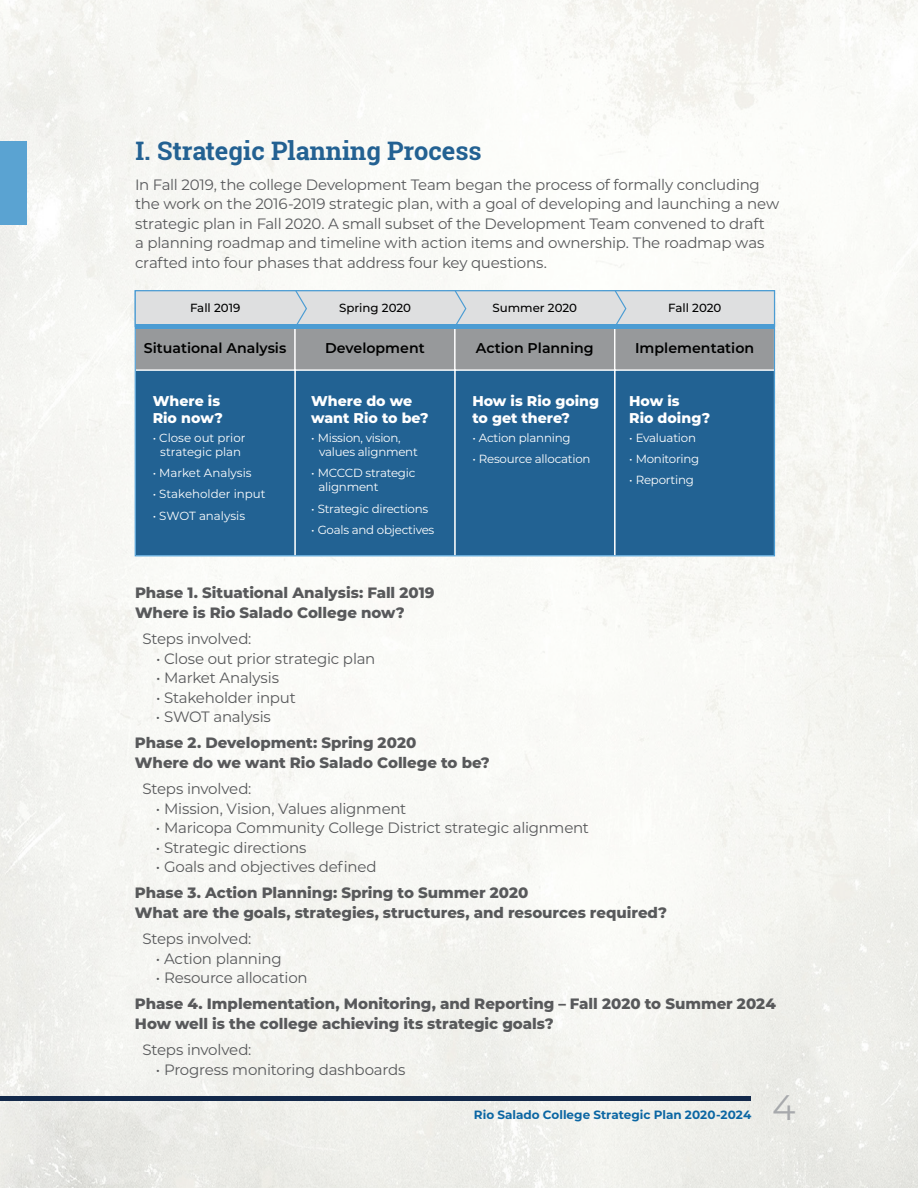
<style>
.page{position:relative;width:918px;height:1188px;background:#fff}
.page>*{position:absolute;margin:0;border:0;box-sizing:border-box;transform-origin:0 0}
.t1{font:35.4px "Montserrat";color:#a7a9ac}
.t2{font:700 25.5px "Roboto Slab";color:#236192}
.t3{font:15px/19.5px "Montserrat";letter-spacing:-.015em;color:#58595b}
.t4{font:800 15px/19.5px "Montserrat";letter-spacing:-.005em;color:#58595b}
.t5{font:800 14.1px/17px "Montserrat";color:#fff}
.t6{font:600 14.1px "Montserrat";color:#000}
.t7{font:700 12px "Montserrat";color:#0b66a3}
.t8{font:11.85px/14.1px "Montserrat";letter-spacing:-.02em;color:#fff}
.t9{font:11.85px/14.1px "Montserrat";color:#fff;text-align:center}
.t10{font:500 11.85px "Montserrat";color:#000}
</style>
<div class="page">
<img style="left:0;top:0;width:918px;height:1188px">
<div style="left:0;top:1096px;width:750px;height:5px;background:#13294b"></div>
<div style="left:615px;top:370px;width:160px;height:186px;background:#226293"></div>
<div style="left:455px;top:370px;width:160px;height:186px;background:#226293"></div>
<div style="left:295px;top:370px;width:160px;height:186px;background:#226293"></div>
<div style="left:295px;top:369px;width:160px;height:187px;border:1px solid #fff"></div>
<div style="left:135px;top:370px;width:160px;height:186px;background:#226293"></div>
<div style="left:135px;top:315px;width:160px;height:55px;background:#97999b"></div>
<div style="left:135px;top:314px;width:160px;height:57px;border:1px solid #fff"></div>
<div style="left:295px;top:315px;width:160px;height:55px;background:#97999b"></div>
<div style="left:295px;top:314px;width:160px;height:57px;border:1px solid #fff"></div>
<div style="left:455px;top:315px;width:160px;height:55px;background:#97999b"></div>
<div style="left:454px;top:314px;width:161px;height:57px;border:1px solid #fff"></div>
<div style="left:615px;top:315px;width:160px;height:55px;background:#97999b"></div>
<div style="left:614px;top:314px;width:161px;height:57px;border:1px solid #fff"></div>
<div style="left:603px;top:291px;width:172px;height:35px;background:#dedfe0"></div>
<div style="left:603px;top:290px;width:172px;height:37px;border:1px solid #4b9cd3"></div>
<svg style="left:134px;top:290px;width:493px;height:38px;background:#d6dbdf"></svg>
<div style="left:135px;top:324px;width:640px;height:5px;background:#4b9cd3"></div>
<div style="left:0;top:141px;width:27px;height:84px;background:#5aa3d2"></div>
<h2 class="t2" style="left:135px;top:133px;width:348px">I. Strategic Planning Process</h2>
<p class="t3" style="left:135px;top:174px;width:646px">In Fall 2019, the college Development Team began the process of formally concluding the work on the 2016-2019 strategic plan, with a goal of developing and launching a new strategic plan in Fall 2020. A small subset of the Development Team convened to draft<br>a planning roadmap and timeline with action items and ownership. The roadmap was crafted into four phases that address four key questions.</p>
<p class="t10" style="left:190px;top:300px;width:52px">Fall 2019</p>
<p class="t10" style="left:339px;top:300px;width:74px">Spring 2020</p>
<p class="t10" style="left:492px;top:300px;width:86px">Summer 2020</p>
<p class="t10" style="left:668px;top:300px;width:55px">Fall 2020</p>
<p class="t6" style="left:144px;top:338px;width:144px">Situational Analysis</p>
<p class="t6" style="left:325px;top:338px;width:101px">Development</p>
<p class="t6" style="left:476px;top:338px;width:119px">Action Planning</p>
<p class="t6" style="left:635px;top:338px;width:121px">Implementation</p>
<p class="t5" style="left:153px;top:392px;width:72px">Where is<br>Rio now?</p>
<p class="t9" style="left:153px;top:430px;width:94px">• Close out prior strategic plan</p>
<p class="t9" style="left:153px;top:466px;width:100px">• Market Analysis</p>
<p class="t9" style="left:153px;top:487px;width:115px">• Stakeholder input</p>
<p class="t9" style="left:153px;top:508px;width:94px">• SWOT analysis</p>
<p class="t5" style="left:311px;top:392px;width:119px">Where do we want Rio to be?</p>
<p class="t8" style="left:319px;top:430px;width:100px;text-indent:-8px">• Mission, vision, values alignment</p>
<p class="t8" style="left:319px;top:466px;width:98px;text-indent:-7px">• MCCCD strategic alignment</p>
<p class="t8" style="left:311px;top:501px;width:119px">• Strategic directions</p>
<p class="t8" style="left:311px;top:522px;width:125px">• Goals and objectives</p>
<p class="t5" style="left:472px;top:392px;width:128px">How is Rio going to get there?</p>
<p class="t8" style="left:472px;top:430px;width:100px">• Action planning</p>
<p class="t8" style="left:472px;top:451px;width:120px">• Resource allocation</p>
<p class="t5" style="left:629px;top:392px;width:83px">How is<br>Rio doing?</p>
<p class="t8" style="left:629px;top:430px;width:68px">• Evaluation</p>
<p class="t8" style="left:629px;top:451px;width:72px">• Monitoring</p>
<p class="t8" style="left:629px;top:473px;width:66px">• Reporting</p>
<p class="t4" style="left:135px;top:582px;width:301px">Phase 1. Situational Analysis: Fall 2019<br>Where is Rio Salado College now?</p>
<p class="t3" style="left:143px;top:628px;width:110px">Steps involved:</p>
<p class="t3" style="left:156px;top:648px;width:221px">• Close out prior strategic plan</p>
<p class="t3" style="left:156px;top:667px;width:125px">• Market Analysis</p>
<p class="t3" style="left:156px;top:687px;width:141px">• Stakeholder input</p>
<p class="t3" style="left:156px;top:706px;width:116px">• SWOT analysis</p>
<p class="t4" style="left:135px;top:732px;width:356px">Phase 2. Development: Spring 2020<br>Where do we want Rio Salado College to be?</p>
<p class="t3" style="left:143px;top:778px;width:110px">Steps involved:</p>
<p class="t3" style="left:156px;top:798px;width:252px">• Mission, Vision, Values alignment</p>
<p class="t3" style="left:156px;top:817px;width:435px">• Maricopa Community College District strategic alignment</p>
<p class="t3" style="left:156px;top:837px;width:152px">• Strategic directions</p>
<p class="t3" style="left:156px;top:856px;width:222px">• Goals and objectives defined</p>
<p class="t4" style="left:135px;top:882px;width:534px">Phase 3. Action Planning: Spring to Summer 2020<br>What are the goals, strategies, structures, and resources required?</p>
<p class="t3" style="left:143px;top:928px;width:110px">Steps involved:</p>
<p class="t3" style="left:156px;top:948px;width:127px">• Action planning</p>
<p class="t3" style="left:156px;top:967px;width:153px">• Resource allocation</p>
<p class="t4" style="left:135px;top:993px;width:642px">Phase 4. Implementation, Monitoring, and Reporting – Fall 2020 to Summer 2024<br>How well is the college achieving its strategic goals?</p>
<p class="t3" style="left:143px;top:1039px;width:110px">Steps involved:</p>
<p class="t3" style="left:156px;top:1059px;width:251px">• Progress monitoring dashboards</p>
<p class="t7" style="left:474px;top:1106px;width:279px">Rio Salado College Strategic Plan 2020-2024</p>
<h1 class="t1" style="left:772px;top:1083px;width:25px">4</h1>
</div>
